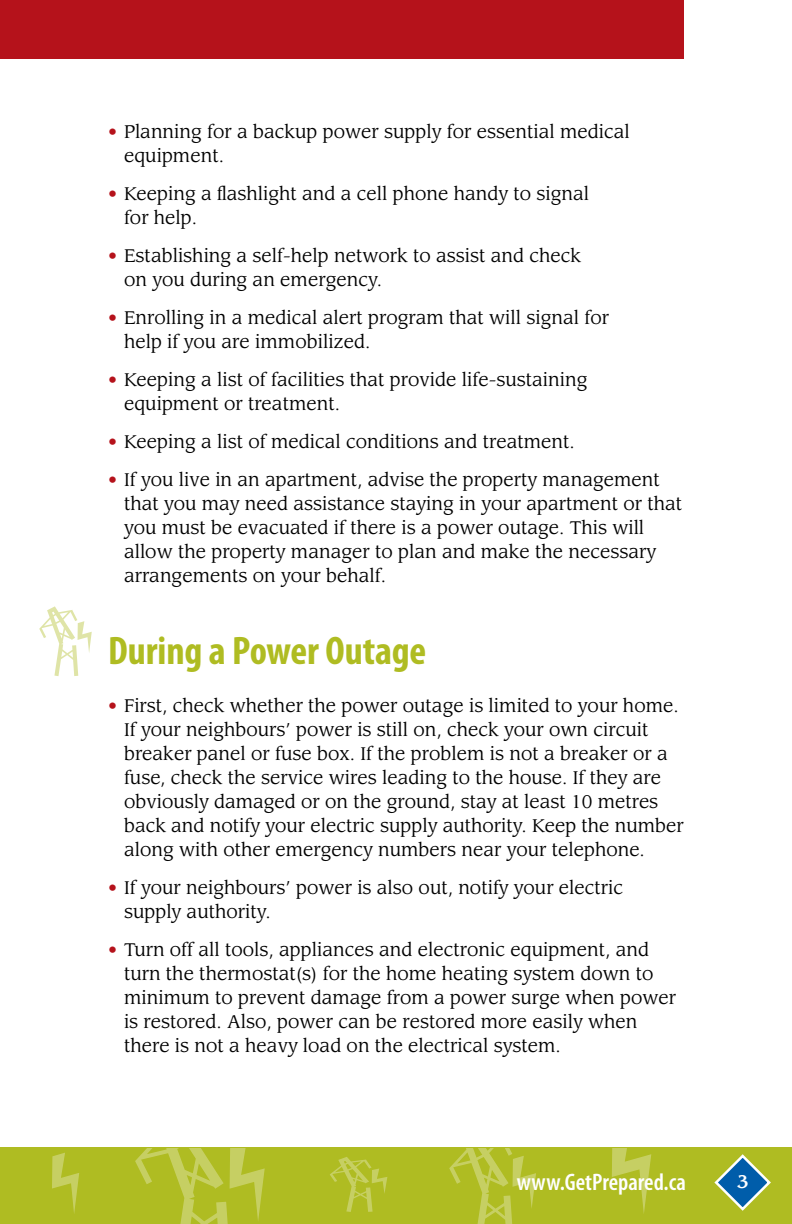
<style>
.page{position:relative;width:792px;height:1224px;background:#fff}
.page>*{position:absolute;margin:0;border:0;box-sizing:border-box;transform-origin:0 0}
.t1{font:700 condensed 40px "Myriad Pro";color:#afbc22}
.t2{font:600 condensed 24px "Myriad Pro";color:#fff}
.t3{font:18px/24px "Leawood";color:#000}
.t4{font:500 18px "Leawood Std";color:#fff}
.s1{font-weight:700;color:#b5121b}
</style>
<div class="page">
<div style="left:0;top:1148px;width:792px;height:76px;background:#afbc22"></div>
<div style="left:0;top:0;width:684px;height:59px;background:#b5121b"></div>
<svg style="left:714px;top:1154px;width:57px;height:57px"></svg>
<svg style="left:612px;top:1148px;width:39px;height:66px"></svg>
<svg style="left:135px;top:1148px;width:130px;height:76px"></svg>
<svg style="left:449px;top:1148px;width:87px;height:76px"></svg>
<svg style="left:330px;top:1157px;width:57px;height:55px"></svg>
<svg style="left:52px;top:1153px;width:27px;height:61px"></svg>
<svg style="left:39px;top:606px;width:53px;height:70px"></svg>
<p class="t3" style="left:124px;top:120px;width:507px;text-indent:-16px"><span class="s1">•</span> Planning for a backup power supply for essential medical equipment.</p>
<p class="t3" style="left:124px;top:182px;width:467px;text-indent:-16px"><span class="s1">•</span> Keeping a flashlight and a cell phone handy to signal for help.</p>
<p class="t3" style="left:124px;top:244px;width:459px;text-indent:-16px"><span class="s1">•</span> Establishing a self-help network to assist and check on you during an emergency.</p>
<p class="t3" style="left:124px;top:306px;width:487px;text-indent:-16px"><span class="s1">•</span> Enrolling in a medical alert program that will signal for help if you are immobilized.</p>
<p class="t3" style="left:124px;top:368px;width:465px;text-indent:-16px"><span class="s1">•</span> Keeping a list of facilities that provide life-sustaining equipment or treatment.</p>
<p class="t3" style="left:108px;top:430px;width:468px"><span class="s1">•</span> Keeping a list of medical conditions and treatment.</p>
<p class="t3" style="left:124px;top:468px;width:560px;text-indent:-16px"><span class="s1">•</span> If you live in an apartment, advise the property management that you may need assistance staying in your apartment or that you must be evacuated if there is a power outage. This will allow the property manager to plan and make the necessary arrangements on your behalf.</p>
<h1 class="t1" style="left:108px;top:626px;width:320px">During a Power Outage</h1>
<p class="t3" style="left:124px;top:694px;width:561px;text-indent:-16px"><span class="s1">•</span> First, check whether the power outage is limited to your home.<br>If your neighbours’ power is still on, check your own circuit breaker panel or fuse box. If the problem is not a breaker or a fuse, check the service wires leading to the house. If they are obviously damaged or on the ground, stay at least 10 metres back and notify your electric supply authority. Keep the number along with other emergency numbers near your telephone.</p>
<p class="t3" style="left:124px;top:876px;width:501px;text-indent:-16px"><span class="s1">•</span> If your neighbours’ power is also out, notify your electric supply authority.</p>
<p class="t3" style="left:124px;top:938px;width:554px;text-indent:-16px"><span class="s1">•</span> Turn off all tools, appliances and electronic equipment, and turn the thermostat(s) for the home heating system down to minimum to prevent damage from a power surge when power is restored. Also, power can be restored more easily when there is not a heavy load on the electrical system.</p>
<h2 class="t2" style="left:517px;top:1167px;width:171px">www.GetPrepared.ca</h2>
<p class="t4" style="left:737px;top:1170px;width:14px">3</p>
</div>
